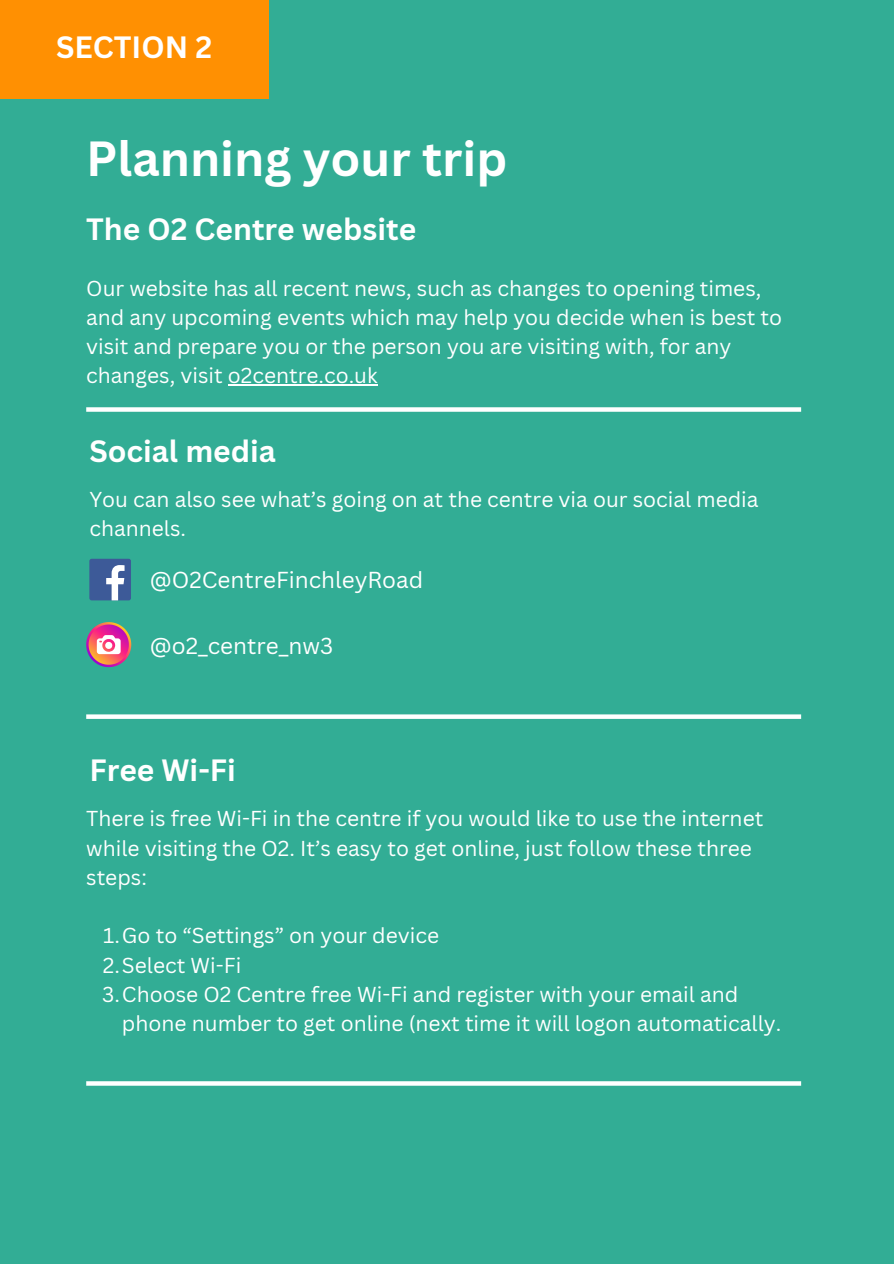
<style>
.page{position:relative;width:894px;height:1264px;background:#fff}
.page>*{position:absolute;margin:0;border:0;box-sizing:border-box;transform-origin:0 0}
.t1{font:700 48px "Canva Sans";color:#fff}
.t2{font:700 30px "Canva Sans";color:#fff}
.t3{font:22.5px "Canva Sans";color:#fff}
.t4{font:21px/29.2px "Canva Sans";color:#fff}
</style>
<div class="page">
<div style="left:0;top:0;width:893px;height:1263px;background:#32ad95"></div>
<div style="left:0;top:0;width:268px;height:99px;background:#ff9002"></div>
<div style="left:86px;top:407px;width:714px;height:5px;background:#fff"></div>
<div style="left:86px;top:714px;width:714px;height:5px;background:#fff"></div>
<svg style="left:86px;top:1081px;width:714px;height:4px;fill:#fff"></svg>
<div style="left:89px;top:558px;width:42px;height:42px;background:#3d5a98;border-radius:2px"></div>
<svg style="left:106px;top:565px;width:18px;height:35px"></svg>
<svg style="left:86px;top:622px;width:45px;height:45px"></svg>
<hr style="left:228px;top:384px;width:149px;height:2px;background:#fff">
<h2 class="t2" style="left:56px;top:26px;width:157px">SECTION 2</h2>
<h1 class="t1" style="left:86px;top:124px;width:422px">Planning your trip</h1>
<p class="t2" style="left:86px;top:208px;width:331px">The O2 Centre website</p>
<h3 class="t4" style="left:86px;top:273px;width:697px">Our website has all recent news, such as changes to opening times, and any upcoming events which may help you decide when is best to visit and prepare you or the person you are visiting with, for any changes, visit o2centre.co.uk</h3>
<p class="t2" style="left:89px;top:429px;width:188px">Social media</p>
<p class="t4" style="left:89px;top:484px;width:670px">You can also see what’s going on at the centre via our social media channels.</p>
<p class="t3" style="left:150px;top:563px;width:275px">@O2CentreFinchleyRoad</p>
<h3 class="t3" style="left:150px;top:629px;width:184px">@o2_centre_nw3</h3>
<h3 class="t2" style="left:89px;top:748px;width:148px">Free Wi-Fi</h3>
<p class="t4" style="left:86px;top:803px;width:678px">There is free Wi-Fi in the centre if you would like to use the internet while visiting the O2. It’s easy to get online, just follow these three steps:</p>
<p class="t4" style="left:103px;top:920px;width:337px">1.Go to “Settings” on your device</p>
<p class="t4" style="left:103px;top:949px;width:140px">2.Select Wi-Fi</p>
<p class="t4" style="left:122px;top:979px;width:660px;text-indent:-20px">3.Choose O2 Centre free Wi-Fi and register with your email and phone number to get online (next time it will logon automatically.</p>
</div>
